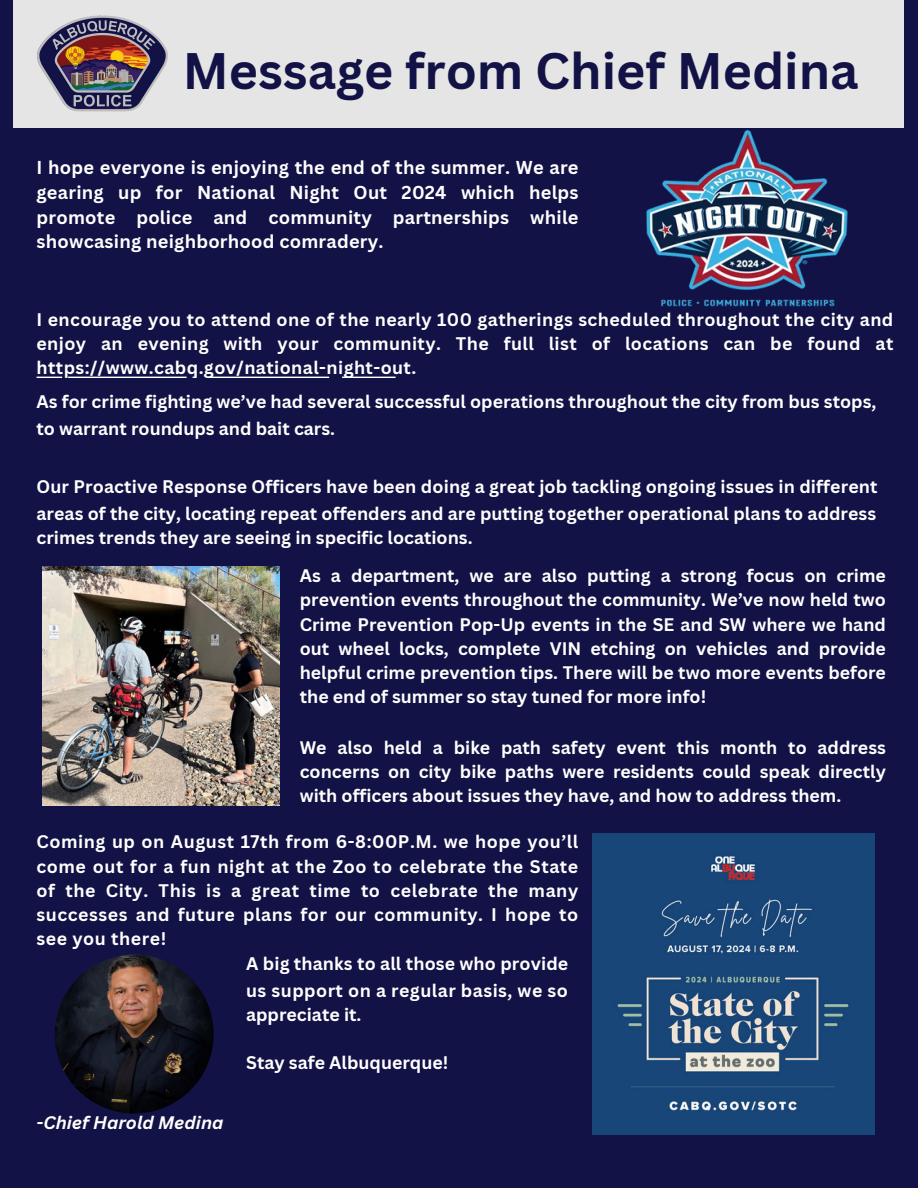
<style>
.page{position:relative;width:918px;height:1188px;background:#121246}
.page>*{position:absolute;margin:0;border:0;box-sizing:border-box;transform-origin:0 0}
.t1{font:700 49.95px "Canva Sans";color:#121246}
.t2{font:700 18.15px/24.8px "Canva Sans";letter-spacing:.015em;color:#fff;text-align:justify}
.t3{font:700 17.7px/24.3px "Canva Sans";color:#fff;text-align:justify}
.t4{font:700 17.7px "Canva Sans";letter-spacing:.025em;color:#fff}
.t5{font:italic 700 17.7px "Canva Sans";color:#fff}
</style>
<div class="page">
<div style="left:14px;top:0;width:890px;height:127px;background:#e5e5e5"></div>
<img style="left:37px;top:15px;width:131px;height:97px">
<img style="left:55px;top:955px;width:159px;height:159px;border-radius:50%">
<img style="left:629px;top:127px;width:234px;height:180px">
<img style="left:593px;top:834px;width:281px;height:300px">
<img style="left:43px;top:567px;width:236px;height:238px">
<svg style="left:37px;top:377px;width:359px;height:1px"></svg>
<p class="t1" style="left:183px;top:36px;width:677px">Message from Chief Medina</p>
<p class="t2" style="left:37px;top:155px;width:544px">I hope everyone is enjoying the end of the summer. We are gearing up for National Night Out 2024 which helps promote police and community partnerships while showcasing neighborhood comradery.</p>
<p class="t3" style="left:37px;top:307px;width:858px">I encourage you to attend one of the nearly 100 gatherings scheduled throughout the city and enjoy an evening with your community. The full list of locations can be found at https://www.cabq.gov/national-night-out.</p>
<p class="t3" style="left:37px;top:389px;width:841px">As for crime fighting we’ve had several successful operations throughout the city from bus stops,</p>
<p class="t3" style="left:37px;top:416px;width:300px">to warrant roundups and bait cars.</p>
<p class="t3" style="left:37px;top:474px;width:843px">Our Proactive Response Officers have been doing a great job tackling ongoing issues in different</p>
<p class="t3" style="left:37px;top:501px;width:841px">areas of the city, locating repeat offenders and are putting together operational plans to address</p>
<p class="t3" style="left:37px;top:525px;width:438px">crimes trends they are seeing in specific locations.</p>
<p class="t3" style="left:300px;top:563px;width:588px">As a department, we are also putting a strong focus on crime prevention events throughout the community. We’ve now held two Crime Prevention Pop-Up events in the SE and SW where we hand out wheel locks, complete VIN etching on vehicles and provide helpful crime prevention tips. There will be two more events before the end of summer so stay tuned for more info!</p>
<p class="t3" style="left:300px;top:735px;width:588px">We also held a bike path safety event this month to address concerns on city bike paths were residents could speak directly with officers about issues they have, and how to address them.</p>
<p class="t3" style="left:37px;top:829px;width:543px">Coming up on August 17th from 6-8:00P.M. we hope you’ll come out for a fun night at the Zoo to celebrate the State of the City. This is a great time to celebrate the many successes and future plans for our community. I hope to see you there!</p>
<p class="t3" style="left:246px;top:951px;width:324px">A big thanks to all those who provide</p>
<p class="t4" style="left:246px;top:978px;width:323px">us support on a regular basis, we so</p>
<p class="t3" style="left:246px;top:1002px;width:117px">appreciate it.</p>
<p class="t3" style="left:246px;top:1050px;width:204px">Stay safe Albuquerque!</p>
<p class="t5" style="left:37px;top:1110px;width:189px">-Chief Harold Medina</p>
</div>
